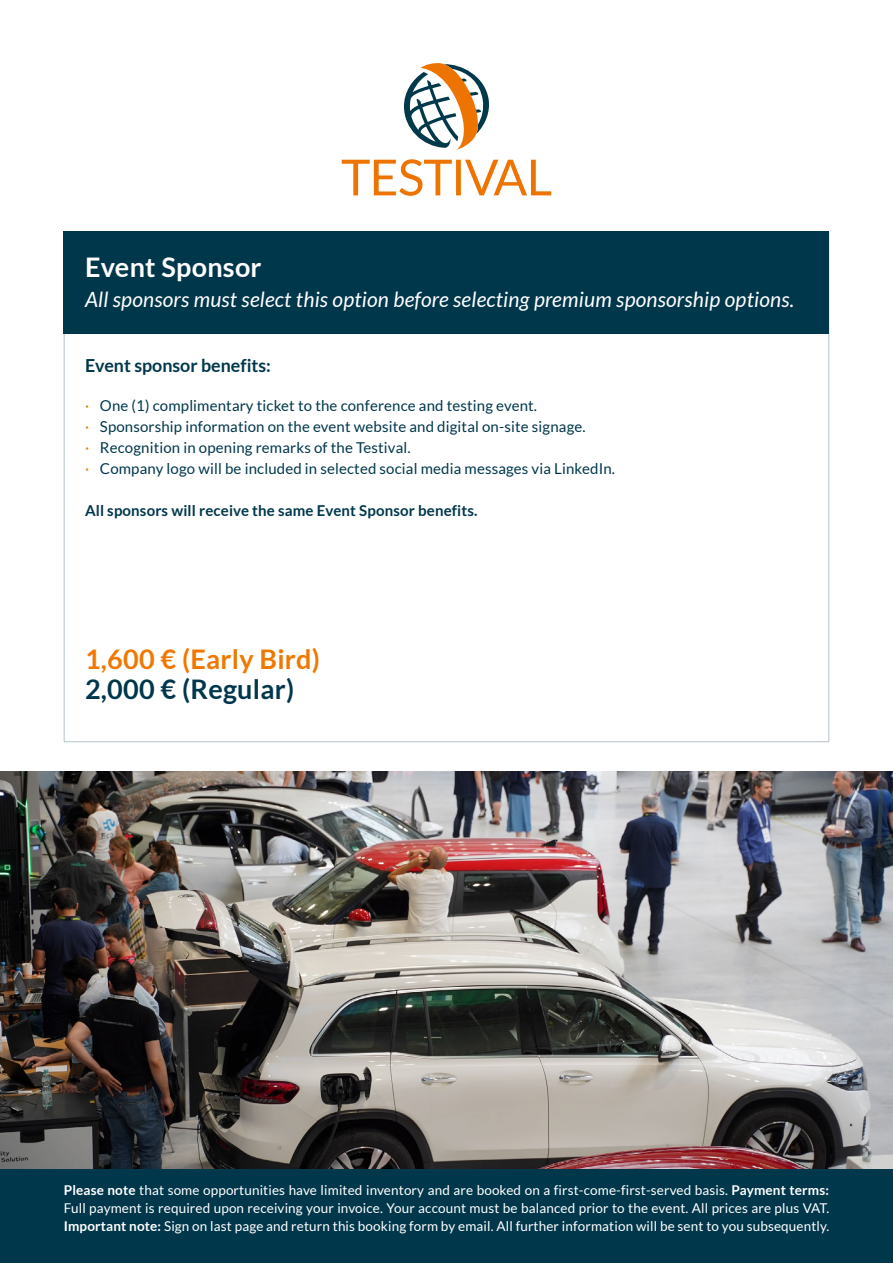
<style>
.page{position:relative;width:893px;height:1263px;background:#fff}
.page>*{position:absolute;margin:0;border:0;box-sizing:border-box;transform-origin:0 0}
.t1{font:700 27px "Lato";letter-spacing:.01em;color:#f07800}
.t2{font:700 27px "Lato";letter-spacing:.01em;color:#00374b}
.t3{font:700 27px "Lato";letter-spacing:.01em;color:#fff}
.t4{font:italic 21px "Lato";letter-spacing:.01em;color:#fff}
.t5{font:700 18px "Lato";color:#00374b}
.t6{font:15px/21px "Lato";letter-spacing:.01em;color:#00374b}
.t7{font:700 15px "Lato";letter-spacing:.01em;color:#00374b}
.t8{font:13.5px/18px "Lato";letter-spacing:.01em;color:#fff;text-align:justify}
.s1{color:#f07800}
.s2{font-weight:700}
</style>
<div class="page">
<div style="left:64px;top:232px;width:765px;height:510px;background:#fff;border:1px solid #b3c3c9"></div>
<div style="left:64px;top:232px;width:765px;height:102px;background:#00374b"></div>
<img style="left:0;top:771px;width:893px;height:398px">
<div style="left:0;top:1169px;width:893px;height:94px;background:#00374b"></div>
<svg style="left:404px;top:63px;width:85px;height:87px"></svg>
<svg style="left:342px;top:159px;width:209px;height:37px"></svg>
<h1 class="t3" style="left:85px;top:252px;width:178px">Event Sponsor</h1>
<h2 class="t4" style="left:85px;top:288px;width:711px">All sponsors must select this option before selecting premium sponsorship options.</h2>
<h3 class="t5" style="left:85px;top:355px;width:187px">Event sponsor benefits:</h3>
<p class="t6" style="left:85px;top:395px;width:532px"><span class="s1">·</span> One (1) complimentary ticket to the conference and testing event.<br><span class="s1">·</span> Sponsorship information on the event website and digital on-site signage.<br><span class="s1">·</span> Recognition in opening remarks of the Testival.<br><span class="s1">·</span> Company logo will be included in selected social media messages via LinkedIn.</p>
<p class="t7" style="left:85px;top:502px;width:394px">All sponsors will receive the same Event Sponsor benefits.</p>
<h1 class="t1" style="left:85px;top:644px;width:236px">1,600 € (Early Bird)</h1>
<h1 class="t2" style="left:85px;top:674px;width:211px">2,000 € (Regular)</h1>
<p class="t8" style="left:64px;top:1181px;width:767px"><span class="s2">Please note</span> that some opportunities have limited inventory and are booked on a first-come-first-served basis. <span class="s2">Payment terms:<br></span>Full payment is required upon receiving your invoice. Your account must be balanced prior to the event. All prices are plus VAT.<br><span class="s2">Important note:</span> Sign on last page and return this booking form by email. All further information will be sent to you subsequently.</p>
</div>
